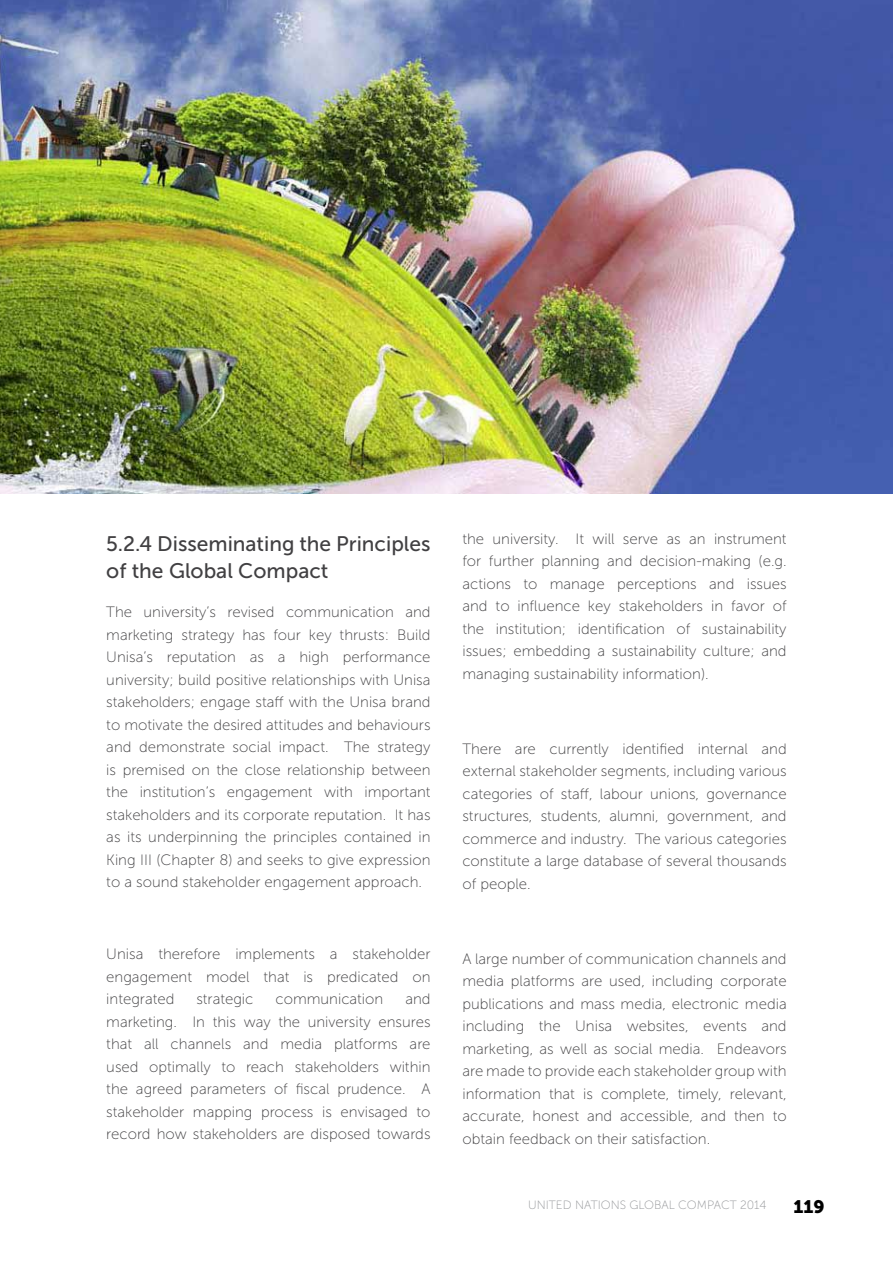
<style>
.page{position:relative;width:893px;height:1263px;background:#fff}
.page>*{position:absolute;margin:0;border:0;box-sizing:border-box;transform-origin:0 0}
.t1{font:21px/27px "Museo Sans 500";color:#414042}
.t2{font:18px "Museo Sans 900";color:#000}
.t3{font:15px/22.5px "Museo Sans 100";color:#414042;text-align:justify}
.t4{font:12px "Museo Sans 100";color:#939598}
</style>
<div class="page">
<img style="left:0;top:0;width:893px;height:493px">
<h1 class="t1" style="left:106px;top:530px;width:326px">5.2.4 Disseminating the Principles of the Global Compact</h1>
<p class="t3" style="left:106px;top:601px;width:326px">The university’s revised communication and marketing strategy has four key thrusts: Build Unisa’s reputation as a high performance university; build positive relationships with Unisa stakeholders; engage staff with the Unisa brand to motivate the desired attitudes and behaviours and demonstrate social impact. The strategy is premised on the close relationship between the institution’s engagement with important stakeholders and its corporate reputation. It has as its underpinning the principles contained in King III (Chapter 8) and seeks to give expression to a sound stakeholder engagement approach.</p>
<p class="t3" style="left:106px;top:943px;width:326px">Unisa therefore implements a stakeholder engagement model that is predicated on integrated</p>
<p class="t3" style="left:106px;top:988px;width:326px;text-indent:299px">and marketing. In this way the university ensures that all channels and media platforms are used optimally to reach stakeholders within the agreed parameters of fiscal prudence. A stakeholder mapping process is envisaged to record how stakeholders are disposed towards</p>
<p class="t3" style="left:196px;top:988px;width:59px">strategic</p>
<p class="t3" style="left:275px;top:988px;width:109px">communication</p>
<p class="t3" style="left:462px;top:528px;width:326px">the university. It will serve as an instrument for further planning and decision-making (e.g. actions to manage perceptions and issues and to influence key stakeholders in favor of the institution; identification of sustainability issues; embedding a sustainability culture; and managing sustainability information).</p>
<p class="t3" style="left:462px;top:738px;width:326px">There are currently identified internal and external stakeholder segments, including various categories of staff, labour unions, governance structures, students, alumni, government, and commerce and industry. The various categories constitute a large database of several thousands of people.</p>
<p class="t3" style="left:462px;top:948px;width:326px">A large number of communication channels and media platforms are used, including corporate publications and mass media, electronic media including the Unisa websites, events and marketing, as well as social media. Endeavors are made to provide each stakeholder group with information that is complete, timely, relevant, accurate, honest and accessible, and then to obtain feedback on their satisfaction.</p>
<p class="t4" style="left:528px;top:1199px;width:240px">UNITED NATIONS GLOBAL COMPACT 2014</p>
<p class="t2" style="left:793px;top:1196px;width:33px">119</p>
</div>
